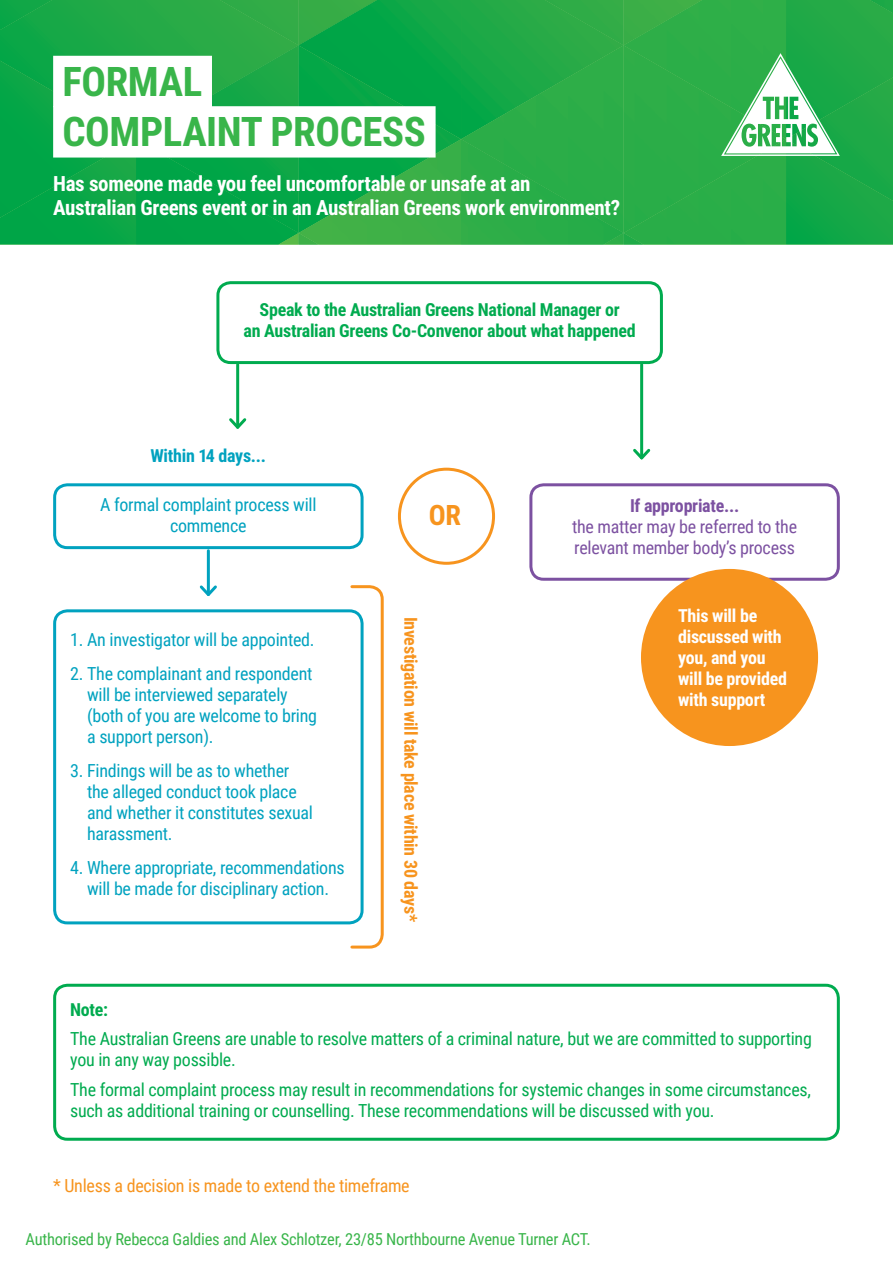
<style>
.page{position:relative;width:893px;height:1263px;background:#fff}
.page>*{position:absolute;margin:0;border:0;box-sizing:border-box;transform-origin:0 0}
.t1{font:700 40.8px/50.4px "Roboto Condensed";letter-spacing:-.01em;color:#39b54a}
.t2{font:700 28.2px "Roboto Condensed";color:#f7941e}
.t3{font:700 21px/24px "Roboto Condensed";letter-spacing:-.015em;color:#fff}
.t4{font:18px/21px "Roboto Condensed";letter-spacing:-.015em;color:#00a2bf;text-align:center}
.t5{font:18px/21px "Roboto Condensed";letter-spacing:-.015em;color:#00ab4f}
.t6{font:700 18px/21px "Roboto Condensed";letter-spacing:-.015em;color:#00ab4f;text-align:center}
.t7{font:700 18px/21px "Roboto Condensed";letter-spacing:-.015em;color:#fff}
.t8{font:18px/21px "Roboto Condensed";letter-spacing:-.015em;color:#7c51a1}
.t9{font:18px "Roboto Condensed";letter-spacing:-.015em;color:#f7941e}
.t10{font:700 18px "Roboto Condensed";letter-spacing:-.015em;color:#f7941e}
.t11{font:700 18px "Roboto Condensed";letter-spacing:-.015em;color:#7c51a1}
.t12{font:700 18px "Roboto Condensed";letter-spacing:-.015em;color:#00a2bf}
.t13{font:16.5px "Roboto Condensed";letter-spacing:-.015em;color:#39b54a}
</style>
<div class="page">
<svg style="left:0;top:0;width:893px;height:244px;background:#21ab4b"></svg>
<div style="left:53px;top:56px;width:159px;height:51px;background:#fff"></div>
<div style="left:53px;top:106px;width:383px;height:52px;background:#fff"></div>
<div style="left:216px;top:281px;width:447px;height:83px;border:3px solid #00ab4f;border-radius:13px"></div>
<div style="left:53px;top:483px;width:311px;height:66px;border:3px solid #00a2bf;border-radius:13px"></div>
<div style="left:53px;top:609px;width:311px;height:315px;border:3px solid #00a2bf;border-radius:13px"></div>
<div style="left:53px;top:984px;width:787px;height:157px;border:3px solid #00ab4f;border-radius:13px"></div>
<hr style="left:236px;top:365px;width:3px;height:62px;background:#00ab4f">
<svg style="left:229px;top:415px;width:18px;height:14px"></svg>
<hr style="left:207px;top:551px;width:3px;height:43px;background:#00a2bf">
<svg style="left:199px;top:583px;width:18px;height:13px"></svg>
<hr style="left:640px;top:365px;width:3px;height:93px;background:#00ab4f">
<svg style="left:633px;top:446px;width:18px;height:14px"></svg>
<svg style="left:349px;top:585px;width:35px;height:364px"></svg>
<div style="left:529px;top:483px;width:311px;height:98px;border:3px solid #7c51a1;border-radius:13px"></div>
<div style="left:641px;top:569px;width:177px;height:177px;background:#f7941e;border-radius:50%"></div>
<div style="left:398px;top:468px;width:97px;height:97px;border:3px solid #f7941e;border-radius:50%"></div>
<h1 class="t1" style="left:62px;top:55px;width:365px">FORMAL<br>COMPLAINT PROCESS</h1>
<p class="t3" style="left:53px;top:170px;width:568px">Has someone made you feel uncomfortable or unsafe at an<br>Australian Greens event or in an Australian Greens work environment?</p>
<p class="t6" style="left:244px;top:299px;width:394px">Speak to the Australian Greens National Manager or<br>an Australian Greens Co-Convenor about what happened</p>
<p class="t12" style="left:150px;top:442px;width:117px">Within 14 days...</p>
<p class="t4" style="left:100px;top:494px;width:218px">A formal complaint process will commence</p>
<p class="t4" style="left:70px;top:629px;width:246px">1. An investigator will be appointed.</p>
<p class="t4" style="left:87px;top:662px;width:231px;text-align:left;text-indent:-17px">2. The complainant and respondent will be interviewed separately (both of you are welcome to bring a support person).</p>
<p class="t4" style="left:87px;top:759px;width:227px;text-align:left;text-indent:-17px">3. Findings will be as to whether the alleged conduct took place and whether it constitutes sexual harassment.</p>
<p class="t4" style="left:70px;top:856px;width:276px">4. Where appropriate, recommendations will be made for disciplinary action.</p>
<h2 class="t2" style="left:429px;top:495px;width:34px">OR</h2>
<p class="t10" style="left:423px;top:617px;width:307px;rotate:90deg">Investigation will take place within 30 days*</p>
<p class="t11" style="left:630px;top:493px;width:111px">If appropriate...</p>
<p class="t8" style="left:572px;top:515px;width:227px">the matter may be referred to the relevant member body’s process</p>
<p class="t7" style="left:678px;top:604px;width:110px">This will be discussed with you, and you will be provided with support</p>
<p class="t6" style="left:70px;top:998px;width:39px">Note:</p>
<p class="t5" style="left:70px;top:1027px;width:743px">The Australian Greens are unable to resolve matters of a criminal nature, but we are committed to supporting you in any way possible.</p>
<p class="t5" style="left:70px;top:1078px;width:742px">The formal complaint process may result in recommendations for systemic changes in some circumstances, such as additional training or counselling. These recommendations will be discussed with you.</p>
<p class="t9" style="left:53px;top:1173px;width:358px">* Unless a decision is made to extend the timeframe</p>
<p class="t13" style="left:26px;top:1228px;width:567px">Authorised by Rebecca Galdies and Alex Schlotzer, 23/85 Northbourne Avenue Turner ACT.</p>
</div>
